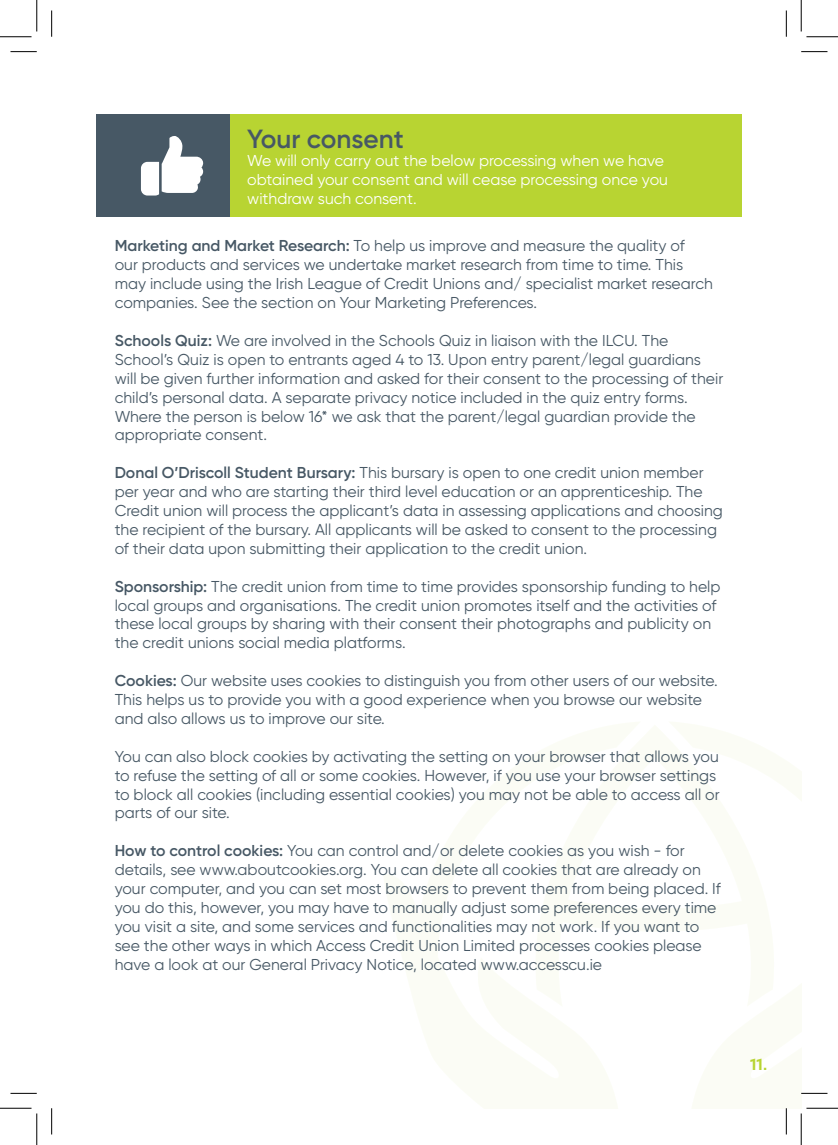
<style>
.page{position:relative;width:838px;height:1145px;background:#fff}
.page>*{position:absolute;margin:0;border:0;box-sizing:border-box;transform-origin:0 0}
.t1{font:600 26.25px "Gilroy";color:#475865}
.t2{font:700 17.5px "Autor";color:#b8d432}
.t3{font:15.75px/18.9px "Gilroy";color:#475865}
.t4{font:15.75px/18.9px "Gilroy";color:#fff}
.s1{font-weight:600}
</style>
<div class="page">
<div style="left:229px;top:115px;width:512px;height:102px;background:#b8d432"></div>
<div style="left:96px;top:115px;width:133px;height:102px;background:#475865"></div>
<svg style="left:141px;top:136px;width:62px;height:60px"></svg>
<svg style="left:10px;top:51px;width:27px;height:1px"></svg>
<svg style="left:801px;top:51px;width:26px;height:1px"></svg>
<svg style="left:10px;top:1093px;width:27px;height:1px"></svg>
<svg style="left:801px;top:1093px;width:26px;height:1px"></svg>
<svg style="left:51px;top:10px;width:1px;height:27px"></svg>
<svg style="left:51px;top:1108px;width:1px;height:26px"></svg>
<svg style="left:786px;top:10px;width:1px;height:27px"></svg>
<svg style="left:786px;top:1108px;width:1px;height:26px"></svg>
<hr style="left:0;top:36px;width:32px;height:1px;background:#000">
<hr style="left:806px;top:36px;width:31px;height:1px;background:#000">
<hr style="left:0;top:1108px;width:32px;height:1px;background:#000">
<hr style="left:806px;top:1108px;width:31px;height:1px;background:#000">
<hr style="left:36px;top:0;width:1px;height:31px;background:#000">
<hr style="left:36px;top:1113px;width:1px;height:32px;background:#000">
<hr style="left:800px;top:0;width:1px;height:31px;background:#000">
<hr style="left:800px;top:1113px;width:1px;height:32px;background:#000">
<h1 class="t1" style="left:247px;top:122px;width:158px">Your consent</h1>
<p class="t4" style="left:247px;top:151px;width:422px">We will only carry out the below processing when we have obtained your consent and will cease processing once you withdraw such consent.</p>
<p class="t3" style="left:115px;top:236px;width:599px"><span class="s1">Marketing and Market Research:</span> To help us improve and measure the quality of<br>our products and services we undertake market research from time to time. This may include using the Irish League of Credit Unions and/ specialist market research companies. See the section on Your Marketing Preferences.</p>
<p class="t3" style="left:115px;top:331px;width:610px"><span class="s1">Schools Quiz:</span> We are involved in the Schools Quiz in liaison with the ILCU. The School’s Quiz is open to entrants aged 4 to 13. Upon entry parent/legal guardians will be given further information and asked for their consent to the processing of their child’s personal data. A separate privacy notice included in the quiz entry forms.<br>Where the person is below 16* we ask that the parent/legal guardian provide the appropriate consent.</p>
<p class="t3" style="left:115px;top:463px;width:609px"><span class="s1">Donal O’Driscoll Student Bursary:</span> This bursary is open to one credit union member per year and who are starting their third level education or an apprenticeship. The Credit union will process the applicant’s data in assessing applications and choosing the recipient of the bursary. All applicants will be asked to consent to the processing of their data upon submitting their application to the credit union.</p>
<p class="t3" style="left:115px;top:577px;width:607px"><span class="s1">Sponsorship:</span> The credit union from time to time provides sponsorship funding to help local groups and organisations. The credit union promotes itself and the activities of these local groups by sharing with their consent their photographs and publicity on the credit unions social media platforms.</p>
<p class="t3" style="left:115px;top:671px;width:604px"><span class="s1">Cookies:</span> Our website uses cookies to distinguish you from other users of our website.<br>This helps us to provide you with a good experience when you browse our website and also allows us to improve our site.</p>
<p class="t3" style="left:115px;top:747px;width:606px">You can also block cookies by activating the setting on your browser that allows you to refuse the setting of all or some cookies. However, if you use your browser settings to block all cookies (including essential cookies) you may not be able to access all or parts of our site.</p>
<p class="t3" style="left:115px;top:841px;width:607px"><span class="s1">How to control cookies:</span> You can control and/or delete cookies as you wish - for details, see www.aboutcookies.org. You can delete all cookies that are already on your computer, and you can set most browsers to prevent them from being placed. If you do this, however, you may have to manually adjust some preferences every time you visit a site, and some services and functionalities may not work. If you want to see the other ways in which Access Credit Union Limited processes cookies please have a look at our General Privacy Notice, located www.accesscu.ie</p>
<p class="t2" style="left:750px;top:1053px;width:19px">11.</p>
</div>
